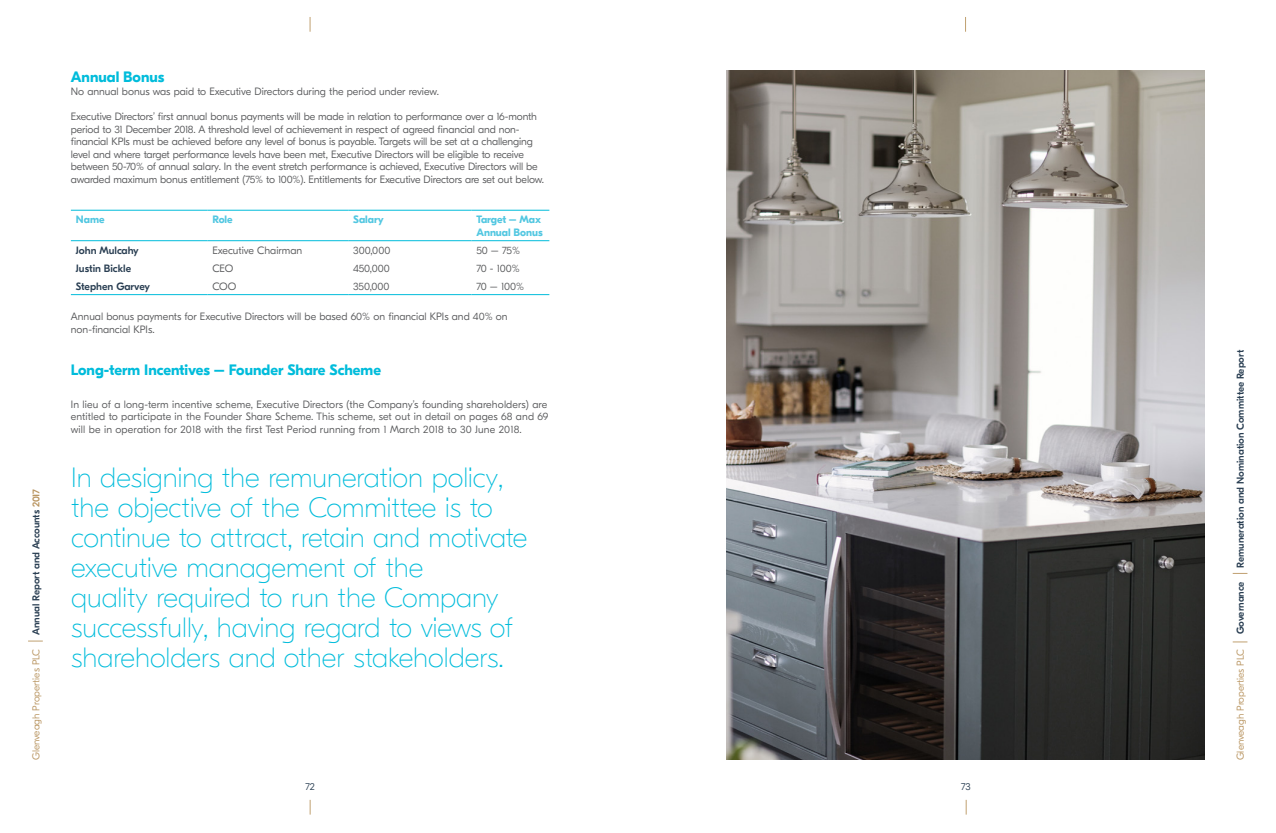
<style>
.page{position:relative;width:1276px;height:833px;background:#fff}
.page>*{position:absolute;margin:0;border:0;box-sizing:border-box;transform-origin:0 0}
.t1{font:200 27.75px/30px "GT Eesti Pro Display";color:#00bcdb}
.AR_Sub_Heading{font:700 15px "GT Eesti Pro Display";color:#00bcdb}
.AR_intro_para{font:300 10.62px/12.5px "GT Eesti Pro Display";letter-spacing:-.01em;color:#58595b}
.AR_intro_para-2{font:500 10.62px "GT Eesti Pro Display";color:#293e52}
.AR_intro_para-3{font:700 10.62px/12.5px "GT Eesti Pro Display";color:#52c7e1}
.t2{font:500 10px "GT Eesti Pro Display";color:#293e52}
.t3{font:300 10px "GT Eesti Pro Display";color:#b99561}
.t4{font:300 10px "GT Eesti Pro Display";color:#293e52}
.s1{color:#b99561}
</style>
<div class="page">
<svg style="left:28px;top:641px;width:15px;height:1px"></svg>
<svg style="left:310px;top:17px;width:1px;height:15px"></svg>
<svg style="left:1232px;top:641px;width:15px;height:1px"></svg>
<svg style="left:965px;top:17px;width:1px;height:15px"></svg>
<svg style="left:310px;top:800px;width:1px;height:14px"></svg>
<svg style="left:966px;top:800px;width:1px;height:14px"></svg>
<svg style="left:1232px;top:573px;width:15px;height:1px"></svg>
<img style="left:726px;top:70px;width:478px;height:690px">
<hr style="left:71px;top:210px;width:136px;height:1px;background:#00bcdb">
<hr style="left:207px;top:210px;width:141px;height:1px;background:#00bcdb">
<hr style="left:348px;top:210px;width:123px;height:1px;background:#00bcdb">
<hr style="left:471px;top:210px;width:78px;height:1px;background:#00bcdb">
<hr style="left:71px;top:240px;width:136px;height:1px;background:#00bcdb">
<hr style="left:207px;top:240px;width:141px;height:1px;background:#00bcdb">
<hr style="left:348px;top:240px;width:123px;height:1px;background:#00bcdb">
<hr style="left:471px;top:240px;width:78px;height:1px;background:#00bcdb">
<hr style="left:71px;top:294px;width:136px;height:1px;background:#00bcdb">
<hr style="left:207px;top:294px;width:141px;height:1px;background:#00bcdb">
<hr style="left:348px;top:294px;width:123px;height:1px;background:#00bcdb">
<hr style="left:471px;top:294px;width:78px;height:1px;background:#00bcdb">
<p class="t2" style="left:31px;top:635px;width:148px;rotate:-90deg">Annual Report and Accounts <span class="s1">2017</span></p>
<p class="t3" style="left:31px;top:760px;width:113px;rotate:-90deg">Glenveagh Properties PLC</p>
<p class="AR_Sub_Heading" style="left:71px;top:68px;width:95px">Annual Bonus</p>
<p class="AR_intro_para" style="left:71px;top:85px;width:369px">No annual bonus was paid to Executive Directors during the period under review.</p>
<p class="AR_intro_para" style="left:71px;top:110px;width:475px">Executive Directors’ first annual bonus payments will be made in relation to performance over a 16-month period to 31 December 2018. A threshold level of achievement in respect of agreed financial and non&shy;financial KPIs must be achieved before any level of bonus is payable. Targets will be set at a challenging level and where target performance levels have been met, Executive Directors will be eligible to receive between 50-70% of annual salary. In the event stretch performance is achieved, Executive Directors will be awarded maximum bonus entitlement (75% to 100%). Entitlements for Executive Directors are set out below.</p>
<p class="AR_intro_para-3" style="left:76px;top:213px;width:30px">Name</p>
<p class="AR_intro_para-3" style="left:212px;top:213px;width:22px">Role</p>
<p class="AR_intro_para-3" style="left:353px;top:213px;width:32px">Salary</p>
<p class="AR_intro_para-3" style="left:476px;top:213px;width:68px">Target – Max<br>Annual Bonus</p>
<p class="AR_intro_para-2" style="left:76px;top:244px;width:64px">John Mulcahy</p>
<p class="AR_intro_para" style="left:212px;top:244px;width:91px">Executive Chairman</p>
<p class="AR_intro_para" style="left:353px;top:244px;width:39px">300,000</p>
<p class="AR_intro_para" style="left:476px;top:244px;width:45px">50 – 75%</p>
<p class="AR_intro_para-2" style="left:76px;top:262px;width:57px">Justin Bickle</p>
<p class="AR_intro_para" style="left:212px;top:262px;width:23px">CEO</p>
<p class="AR_intro_para" style="left:353px;top:262px;width:38px">450,000</p>
<p class="AR_intro_para" style="left:476px;top:262px;width:45px">70 - 100%</p>
<p class="AR_intro_para-2" style="left:76px;top:280px;width:76px">Stephen Garvey</p>
<p class="AR_intro_para" style="left:212px;top:280px;width:25px">COO</p>
<p class="AR_intro_para" style="left:353px;top:280px;width:38px">350,000</p>
<p class="AR_intro_para" style="left:476px;top:280px;width:49px">70 – 100%</p>
<p class="AR_intro_para" style="left:71px;top:310px;width:438px">Annual bonus payments for Executive Directors will be based 60% on financial KPIs and 40% on non-financial KPIs.</p>
<p class="AR_Sub_Heading" style="left:71px;top:362px;width:312px">Long-term Incentives – Founder Share Scheme</p>
<p class="AR_intro_para" style="left:71px;top:398px;width:479px;text-align:justify">In lieu of a long-term incentive scheme, Executive Directors (the Company’s founding shareholders) are entitled to participate in the Founder Share Scheme. This scheme, set out in detail on pages 68 and 69 will be in operation for 2018 with the first Test Period running from 1 March 2018 to 30 June 2018.</p>
<p class="t1" style="left:71px;top:463px;width:458px">In designing the remuneration policy, the objective of the Committee is to continue to attract, retain and motivate executive management of the<br>quality required to run the Company successfully, having regard to views of shareholders and other stakeholders.</p>
<p class="t4" style="left:305px;top:781px;width:11px">72</p>
<p class="t4" style="left:961px;top:781px;width:11px">73</p>
<p class="t2" style="left:1235px;top:568px;width:219px;rotate:-90deg">Remuneration and Nomination Committee Report</p>
<p class="t2" style="left:1235px;top:634px;width:54px;rotate:-90deg">Governance</p>
<p class="t3" style="left:1235px;top:760px;width:113px;rotate:-90deg">Glenveagh Properties PLC</p>
</div>
